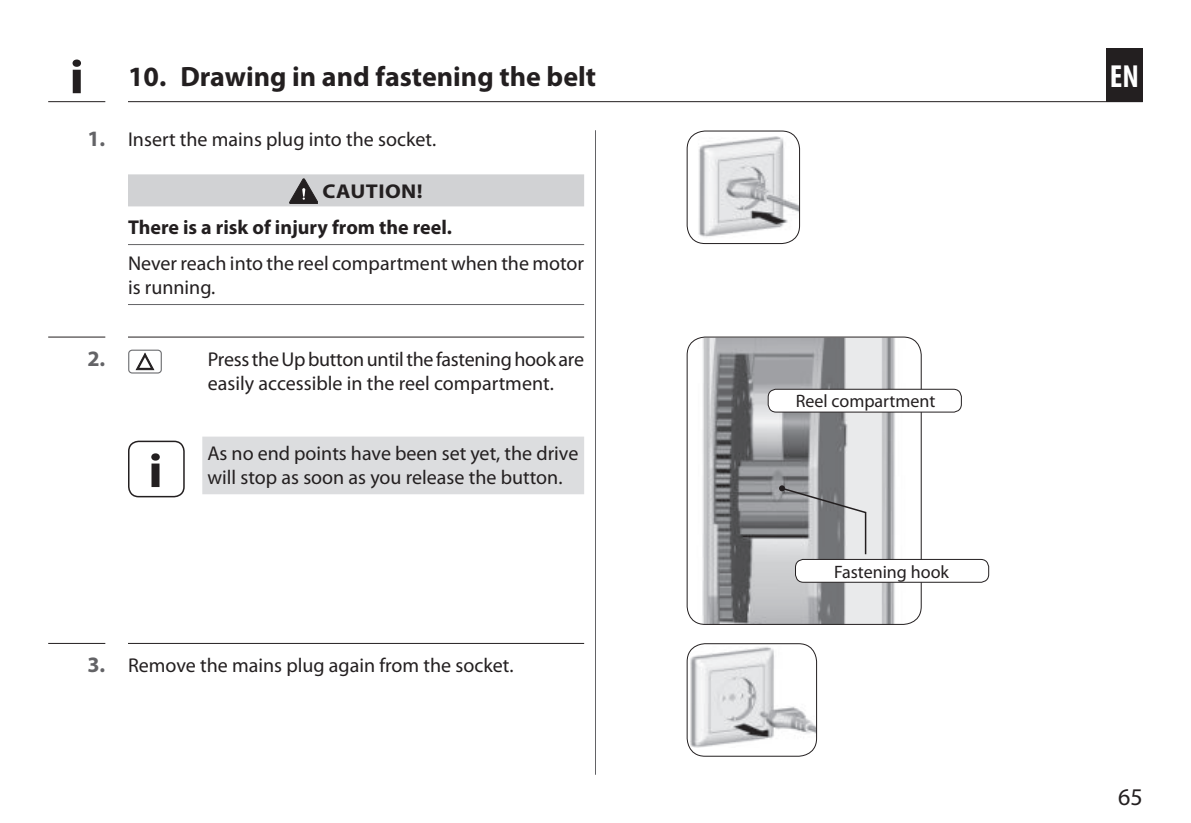
<style>
.page{position:relative;width:1191px;height:823px;background:#fff}
.page>*{position:absolute;margin:0;border:0;box-sizing:border-box;transform-origin:0 0}
.t1{font:700 48px "Myriad Pro";color:#231f20;scale:1.1 1}
.t2{font:700 condensed 32px "Myriad Pro";color:#fff}
.t3{font:700 28px "Myriad Pro";color:#231f20}
.t4{font:24px "Myriad Pro";color:#231f20}
.t5{font:700 22px "Myriad Pro";color:#636366}
.t6{font:20px/24px "Myriad Pro";color:#231f20}
.t7{font:700 20px/36px "Myriad Pro";color:#231f20;scale:1.1 1}
.t8{font:18px "Myriad Pro";color:#231f20}
.s1{font-weight:700;font-size:22px;color:#636366}
</style>
<div class="page">
<div style="left:1105px;top:48px;width:37px;height:54px;background:#231f20"></div>
<img style="left:688px;top:337px;width:233px;height:287px">
<div style="left:686px;top:336px;width:235px;height:288px;border:1px solid #231f20;border-radius:18px"></div>
<svg style="left:779px;top:485px;width:88px;height:70px;background:#a3a4a6"></svg>
<svg style="left:48px;top:101px;width:1058px;height:1px"></svg>
<svg style="left:48px;top:642px;width:536px;height:1px"></svg>
<svg style="left:48px;top:336px;width:536px;height:1px"></svg>
<div style="left:128px;top:349px;width:34px;height:24px;border:1px solid #6d6e71;border-radius:3px"></div>
<svg style="left:136px;top:353px;width:18px;height:16px"></svg>
<div style="left:202px;top:436px;width:382px;height:58px;background:#dcdddf"></div>
<div style="left:128px;top:440px;width:57px;height:57px;border:2px solid #231f20;border-radius:10px"></div>
<div style="left:128px;top:174px;width:456px;height:32px;background:#d1d2d4"></div>
<hr style="left:128px;top:244px;width:456px;height:1px;background:#636366">
<hr style="left:128px;top:304px;width:456px;height:1px;background:#636366">
<svg style="left:289px;top:179px;width:29px;height:24px"></svg>
<div style="left:768px;top:389px;width:193px;height:23px;background:#fff;border-radius:8px"></div>
<div style="left:767px;top:388px;width:195px;height:24px;border:1px solid #231f20;border-radius:8px"></div>
<div style="left:795px;top:559px;width:193px;height:23px;background:#fff;border-radius:8px"></div>
<div style="left:795px;top:558px;width:194px;height:24px;border:1px solid #231f20;border-radius:8px"></div>
<img style="left:689px;top:645px;width:127px;height:102px">
<div style="left:686px;top:642px;width:131px;height:114px;border:1px solid #231f20;border-radius:18px"></div>
<img style="left:698px;top:136px;width:101px;height:102px">
<div style="left:686px;top:130px;width:114px;height:114px;border:1px solid #231f20;border-radius:18px"></div>
<hr style="left:595px;top:130px;width:1px;height:644px;background:#636366">
<h1 class="t1" style="left:70px;top:52px;width:15px">i</h1>
<h3 class="t3" style="left:128px;top:62px;width:469px">10. Drawing in and fastening the belt</h3>
<h2 class="t2" style="left:1109px;top:57px;width:31px">EN</h2>
<p class="t6" style="left:87px;top:127px;width:350px"><span class="s1">1.</span> Insert the mains plug into the socket.</p>
<p class="t7" style="left:128px;top:173px;width:296px;text-indent:194px">CAUTION!<br>There is a risk of injury from the reel.</p>
<p class="t6" style="left:128px;top:251px;width:457px">Never reach into the reel compartment when the motor is running.</p>
<p class="t5" style="left:87px;top:347px;width:19px">2.</p>
<p class="t6" style="left:208px;top:348px;width:378px">Press the Up button until the fastening hook are easily accessible in the reel compartment.</p>
<h1 class="t1" style="left:148px;top:446px;width:15px">i</h1>
<p class="t6" style="left:207px;top:442px;width:372px">As no end points have been set yet, the drive will stop as soon as you release the button.</p>
<p class="t6" style="left:87px;top:654px;width:428px"><span class="s1">3.</span> Remove the mains plug again from the socket.</p>
<p class="t8" style="left:795px;top:392px;width:141px">Reel compartment</p>
<p class="t8" style="left:834px;top:562px;width:116px">Fastening hook</p>
<p class="t4" style="left:1118px;top:784px;width:26px">65</p>
</div>
